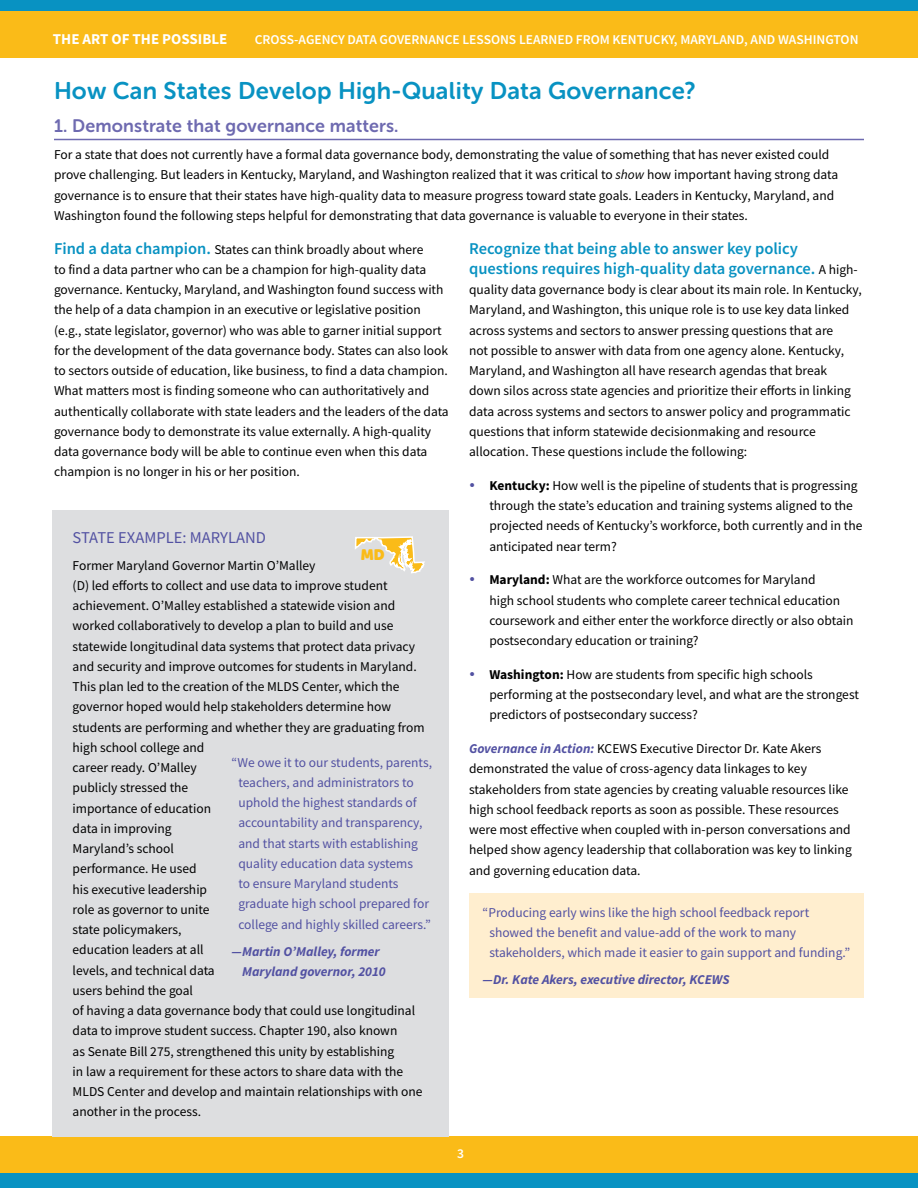
<style>
.page{position:relative;width:918px;height:1188px;background:#fff}
.page>*{position:absolute;margin:0;border:0;box-sizing:border-box;transform-origin:0 0}
.Subhead{font:24px "Museo Sans Rounded 700";letter-spacing:.01em;color:#0892c2}
.B_head{font:18px "Museo Sans Rounded 700";letter-spacing:.01em;color:#6e6ab0}
.C_head{font:600 16.5px/20.2px "Source Sans Pro";color:#0892c2}
.sidebar{font:16.5px "Source Sans Pro";color:#5251a2}
.t1{font:700 15px "Source Sans Pro";color:#fff}
.t2{font:15px "Museo Sans Rounded";color:#fabb18}
.body{font:13.5px/20.2px "Source Sans Pro";color:#000}
.C_head-2{font:13.5px/20.2px "Source Sans Pro";color:#000}
.body-2{font:13.5px/20.2px "Source Sans Pro";color:#5251a2}
.body-3{font:italic 700 13.5px/20.2px "Source Sans Pro";color:#5251a2}
.t3{font:600 13.5px "Source Sans Pro";color:#fff}
.s1{font-style:italic}
.s2{font-weight:600;font-size:16.5px;color:#0892c2}
.s3{font-weight:400;font-size:13.5px;color:#000}
.s4{font-weight:700}
.s5{font-weight:700;font-style:italic;color:#5251a2}
</style>
<div class="page">
<div style="left:0;top:0;width:918px;height:58px;background:#fabb18"></div>
<div style="left:0;top:0;width:918px;height:11px;background:#0892c2"></div>
<div style="left:0;top:1137px;width:918px;height:47px;background:#fabb18"></div>
<div style="left:0;top:1174px;width:918px;height:14px;background:#0892c2"></div>
<hr style="left:54px;top:139px;width:810px;height:1px;background:#6e6ab0">
<div style="left:469px;top:893px;width:395px;height:105px;background:#ffeecf"></div>
<div style="left:52px;top:510px;width:397px;height:627px;background:#dddee0"></div>
<svg style="left:355px;top:536px;width:70px;height:38px"></svg>
<p class="t1" style="left:53px;top:29px;width:176px">THE ART OF THE POSSIBLE</p>
<p class="t3" style="left:255px;top:31px;width:605px">CROSS-AGENCY DATA GOVERNANCE LESSONS LEARNED FROM KENTUCKY, MARYLAND, AND WASHINGTON</p>
<p class="Subhead" style="left:54px;top:77px;width:643px">How Can States Develop High-Quality Data Governance?</p>
<p class="B_head" style="left:54px;top:116px;width:346px">1. Demonstrate that governance matters.</p>
<p class="body" style="left:54px;top:144px;width:786px">For a state that does not currently have a formal data governance body, demonstrating the value of something that has never existed could prove challenging. But leaders in Kentucky, Maryland, and Washington realized that it was critical to <span class="s1">show</span> how important having strong data governance is to ensure that their states have high-quality data to measure progress toward state goals. Leaders in Kentucky, Maryland, and Washington found the following steps helpful for demonstrating that data governance is valuable to everyone in their states.</p>
<p class="C_head-2" style="left:54px;top:239px;width:396px"><span class="s2">Find a data champion.</span> States can think broadly about where<br>to find a data partner who can be a champion for high-quality data governance. Kentucky, Maryland, and Washington found success with the help of a data champion in an executive or legislative position (e.g., state legislator, governor) who was able to garner initial support for the development of the data governance body. States can also look to sectors outside of education, like business, to find a data champion.<br>What matters most is finding someone who can authoritatively and authentically collaborate with state leaders and the leaders of the data governance body to demonstrate its value externally. A high-quality data governance body will be able to continue even when this data champion is no longer in his or her position.</p>
<p class="C_head" style="left:469px;top:238px;width:390px">Recognize that being able to answer key policy questions requires high-quality data governance. <span class="s3">A high-</span></p>
<p class="C_head-2" style="left:469px;top:279px;width:394px">quality data governance body is clear about its main role. In Kentucky, Maryland, and Washington, this unique role is to use key data linked across systems and sectors to answer pressing questions that are<br>not possible to answer with data from one agency alone. Kentucky, Maryland, and Washington all have research agendas that break down silos across state agencies and prioritize their efforts in linking data across systems and sectors to answer policy and programmatic questions that inform statewide decisionmaking and resource allocation. These questions include the following:</p>
<p class="body" style="left:489px;top:475px;width:375px"><span class="s4">Kentucky:</span> How well is the pipeline of students that is progressing through the state’s education and training systems aligned to the projected needs of Kentucky’s workforce, both currently and in the anticipated near term?</p>
<p class="body" style="left:489px;top:570px;width:366px"><span class="s4">Maryland:</span> What are the workforce outcomes for Maryland<br>high school students who complete career technical education coursework and either enter the workforce directly or also obtain postsecondary education or training?</p>
<p class="body" style="left:489px;top:664px;width:371px"><span class="s4">Washington:</span> How are students from specific high schools performing at the postsecondary level, and what are the strongest predictors of postsecondary success?</p>
<p class="body" style="left:469px;top:738px;width:384px"><span class="s5">Governance in Action:</span> KCEWS Executive Director Dr. Kate Akers demonstrated the value of cross-agency data linkages to key stakeholders from state agencies by creating valuable resources like high school feedback reports as soon as possible. These resources were most effective when coupled with in-person conversations and helped show agency leadership that collaboration was key to linking and governing education data.</p>
<p class="body-2" style="left:489px;top:902px;width:362px;text-indent:-7px">“Producing early wins like the high school feedback report showed the benefit and value-add of the work to many stakeholders, which made it easier to gain support and funding.”</p>
<p class="body-3" style="left:483px;top:969px;width:248px">—Dr. Kate Akers, executive director, KCEWS</p>
<p class="sidebar" style="left:73px;top:527px;width:195px">STATE EXAMPLE: MARYLAND</p>
<p class="body" style="left:73px;top:555px;width:354px">Former Maryland Governor Martin O’Malley<br>(D) led efforts to collect and use data to improve student achievement. O’Malley established a statewide vision and worked collaboratively to develop a plan to build and use statewide longitudinal data systems that protect data privacy and security and improve outcomes for students in Maryland.<br>This plan led to the creation of the MLDS Center, which the governor hoped would help stakeholders determine how students are performing and whether they are graduating from high school college and<br>career ready. O’Malley<br>publicly stressed the<br>importance of education<br>data in improving<br>Maryland’s school<br>performance. He used<br>his executive leadership<br>role as governor to unite<br>state policymakers,<br>education leaders at all<br>levels, and technical data<br>users behind the goal<br>of having a data governance body that could use longitudinal data to improve student success. Chapter 190, also known<br>as Senate Bill 275, strengthened this unity by establishing<br>in law a requirement for these actors to share data with the MLDS Center and develop and maintain relationships with one another in the process.</p>
<p class="t2" style="left:361px;top:546px;width:25px">MD</p>
<p class="body-2" style="left:238px;top:752px;width:195px;text-indent:-7px">“We owe it to our students, parents, teachers, and administrators to uphold the highest standards of accountability and transparency, and that starts with establishing quality education data systems<br>to ensure Maryland students graduate high school prepared for college and highly skilled careers.”</p>
<p class="body-3" style="left:242px;top:941px;width:145px;text-indent:-10px">—Martin O’Malley, former<br>Maryland governor, 2010</p>
<p class="t3" style="left:457px;top:1145px;width:8px">3</p>
</div>
